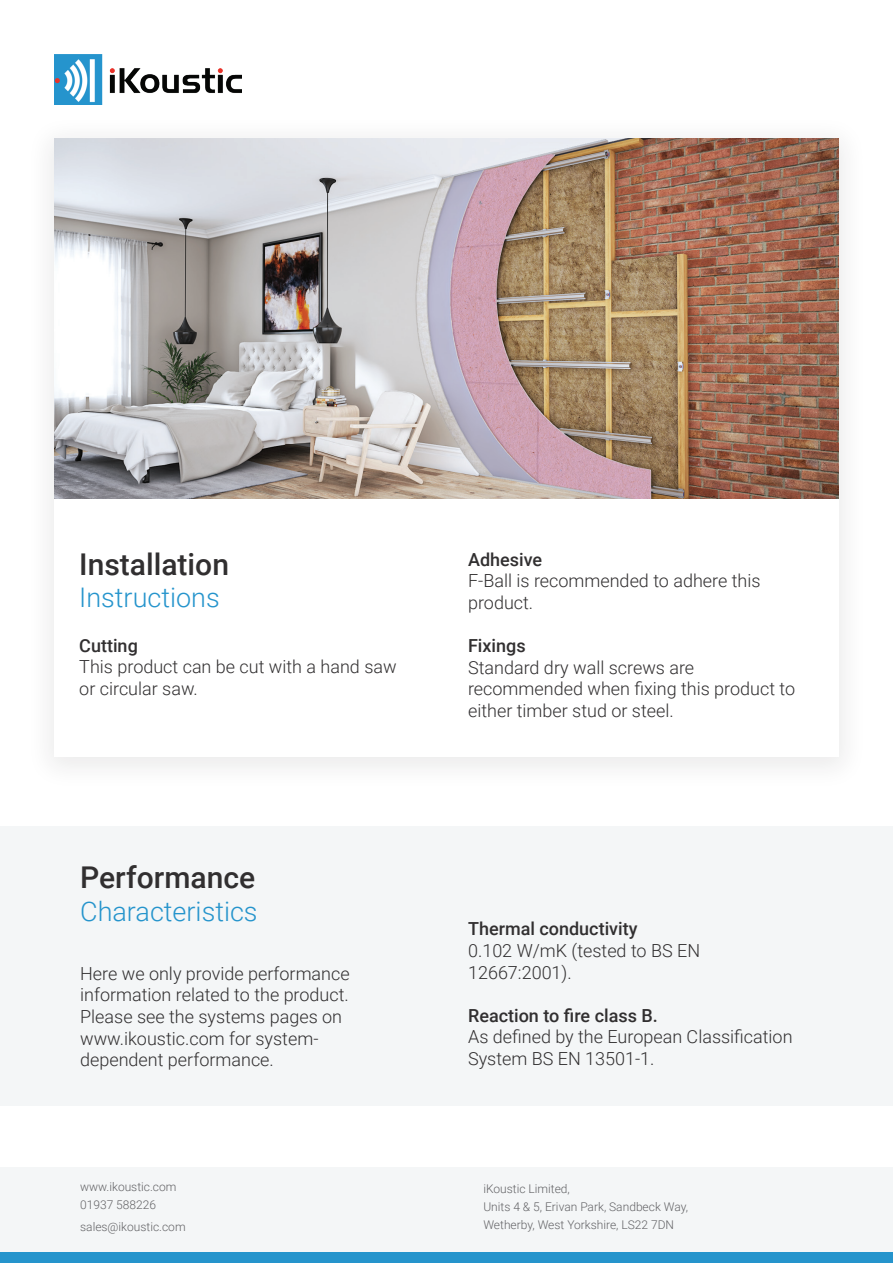
<style>
.page{position:relative;width:893px;height:1263px;background:#fff}
.page>*{position:absolute;margin:0;border:0;box-sizing:border-box;transform-origin:0 0}
.t1{font:500 30px "Roboto";color:#312f30}
.t2{font:300 27px "Roboto";color:#2594cc}
.t3{font:300 18px/21.6px "Roboto";color:#312f30}
.t4{font:500 18px "Roboto";color:#312f30}
.t5{font:300 12px/18px "Roboto";color:#636366}
</style>
<div class="page">
<div style="left:1px;top:826px;width:892px;height:280px;background:#f4f6f7"></div>
<div style="left:24px;top:114px;width:845px;height:678px;background:#fbfbfb"></div>
<div style="left:54px;top:138px;width:785px;height:618px;background:#fff"></div>
<div style="left:0;top:1167px;width:892px;height:85px;background:#f4f6f7"></div>
<div style="left:0;top:1252px;width:893px;height:11px;background:#2594cc"></div>
<img style="left:54px;top:138px;width:785px;height:360px">
<img style="left:54px;top:54px;width:187px;height:51px">
<h1 class="t1" style="left:79px;top:543px;width:151px">Installation</h1>
<h2 class="t2" style="left:79px;top:578px;width:142px">Instructions</h2>
<p class="t4" style="left:79px;top:633px;width:60px">Cutting</p>
<p class="t3" style="left:79px;top:655px;width:319px">This product can be cut with a hand saw or circular saw.</p>
<h1 class="t1" style="left:80px;top:857px;width:176px">Performance</h1>
<h2 class="t2" style="left:80px;top:892px;width:179px">Characteristics</h2>
<p class="t3" style="left:80px;top:962px;width:271px">Here we only provide performance information related to the product.<br>Please see the systems pages on www.ikoustic.com for system&shy;dependent performance.</p>
<p class="t5" style="left:80px;top:1177px;width:98px">www.ikoustic.com<br>01937 588226</p>
<p class="t5" style="left:80px;top:1217px;width:107px">sales@ikoustic.com</p>
<p class="t4" style="left:468px;top:547px;width:76px">Adhesive</p>
<p class="t3" style="left:468px;top:569px;width:294px">F-Ball is recommended to adhere this product.</p>
<p class="t4" style="left:468px;top:633px;width:59px">Fixings</p>
<p class="t3" style="left:468px;top:656px;width:329px">Standard dry wall screws are recommended when fixing this product to either timber stud or steel.</p>
<p class="t4" style="left:468px;top:916px;width:171px">Thermal conductivity</p>
<p class="t3" style="left:468px;top:939px;width:234px">0.102 W/mK (tested to BS EN<br>12667:2001).</p>
<p class="t4" style="left:468px;top:1003px;width:191px">Reaction to fire class B.</p>
<p class="t3" style="left:468px;top:1025px;width:326px">As defined by the European Classification<br>System BS EN 13501-1.</p>
<p class="t5" style="left:483px;top:1179px;width:206px">iKoustic Limited,<br>Units 4 &amp; 5, Erivan Park, Sandbeck Way,<br>Wetherby, West Yorkshire, LS22 7DN</p>
</div>
